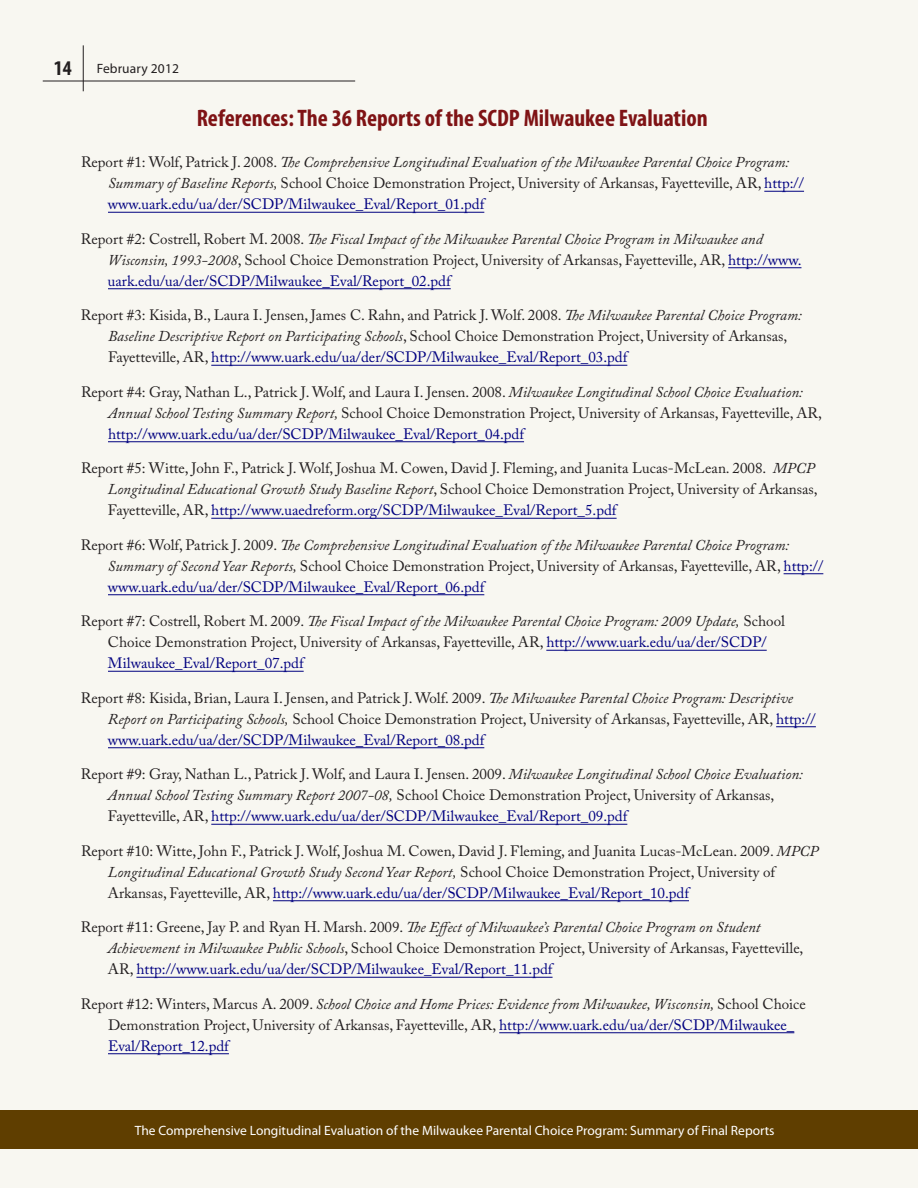
<style>
.page{position:relative;width:918px;height:1188px;background:#f8f7f1}
.page>*{position:absolute;margin:0;border:0;box-sizing:border-box;transform-origin:0 0}
._001-APPendixTitle{font:700 condensed 24px "Myriad Pro";color:#7f1315}
._05-biblio{font:15px/21px "Adobe Caslon Pro";color:#231f20}
._05-biblio-2{font:italic 15px/21px "Adobe Caslon Pro";color:#231f20}
.t1{font:13.5px "Myriad Pro";color:#fff}
.t2{font:13.5px "Myriad Pro";letter-spacing:.01em;color:#231f20}
.s1{font-weight:700;font-stretch:condensed;font-size:21px}
.s2{font-style:normal}
.s3{font-style:normal;color:#000080}
.s4{font-style:italic}
.s5{color:#000080}
</style>
<div class="page">
<div style="left:0;top:1111px;width:918px;height:38px;background:#624100"></div>
<hr style="left:43px;top:81px;width:312px;height:1px;background:#231f20">
<hr style="left:83px;top:45px;width:1px;height:46px;background:#231f20">
<hr style="left:764px;top:191px;width:40px;height:1px;background:#000080">
<hr style="left:108px;top:212px;width:376px;height:1px;background:#000080">
<hr style="left:728px;top:267px;width:73px;height:1px;background:#000080">
<hr style="left:108px;top:288px;width:343px;height:1px;background:#000080">
<hr style="left:211px;top:365px;width:416px;height:1px;background:#000080">
<hr style="left:108px;top:441px;width:416px;height:1px;background:#000080">
<hr style="left:211px;top:518px;width:406px;height:1px;background:#000080">
<hr style="left:784px;top:573px;width:39px;height:1px;background:#000080">
<hr style="left:108px;top:594px;width:376px;height:1px;background:#000080">
<hr style="left:546px;top:650px;width:221px;height:1px;background:#000080">
<hr style="left:108px;top:671px;width:196px;height:1px;background:#000080">
<hr style="left:776px;top:726px;width:40px;height:1px;background:#000080">
<hr style="left:108px;top:747px;width:376px;height:1px;background:#000080">
<hr style="left:211px;top:824px;width:416px;height:1px;background:#000080">
<hr style="left:273px;top:900px;width:416px;height:1px;background:#000080">
<hr style="left:136px;top:977px;width:417px;height:1px;background:#000080">
<hr style="left:499px;top:1032px;width:295px;height:1px;background:#000080">
<hr style="left:108px;top:1053px;width:121px;height:1px;background:#000080">
<p class="t2" style="left:54px;top:61px;width:127px"><span class="s1">14</span> February 2012</p>
<p class="_001-APPendixTitle" style="left:197px;top:103px;width:512px">References: The 36 Reports of the SCDP Milwaukee Evaluation</p>
<p class="_05-biblio-2" style="left:108px;top:152px;width:698px;text-indent:-27px"><span class="s2">Report #1: Wolf, Patrick J. 2008.</span> The Comprehensive Longitudinal Evaluation of the Milwaukee Parental Choice Program:<br>Summary of Baseline Reports, <span class="s2">School Choice Demonstration Project, University of Arkansas, Fayetteville, AR,</span> <span class="s3">http:// www.uark.edu/ua/der/SCDP/Milwaukee_Eval/Report_01.pdf</span></p>
<p class="_05-biblio" style="left:108px;top:228px;width:695px;text-indent:-27px">Report #2: Costrell, Robert M. 2008. <span class="s4">The Fiscal Impact of the Milwaukee Parental Choice Program in Milwaukee and<br>Wisconsin, 1993-2008</span>, School Choice Demonstration Project, University of Arkansas, Fayetteville, AR, <span class="s5">http://www. uark.edu/ua/der/SCDP/Milwaukee_Eval/Report_02.pdf</span></p>
<p class="_05-biblio" style="left:108px;top:305px;width:695px;text-indent:-27px">Report #3: Kisida, B., Laura I. Jensen, James C. Rahn, and Patrick J. Wolf. 2008. <span class="s4">The Milwaukee Parental Choice Program:<br>Baseline Descriptive Report on Participating Schools</span>, School Choice Demonstration Project, University of Arkansas,<br>Fayetteville, AR, <span class="s5">http://www.uark.edu/ua/der/SCDP/Milwaukee_Eval/Report_03.pdf</span></p>
<p class="_05-biblio" style="left:108px;top:381px;width:716px;text-indent:-27px">Report #4: Gray, Nathan L., Patrick J. Wolf, and Laura I. Jensen. 2008. <span class="s4">Milwaukee Longitudinal School Choice Evaluation:<br>Annual School Testing Summary Report,</span> School Choice Demonstration Project, University of Arkansas, Fayetteville, AR, <span class="s5">http://www.uark.edu/ua/der/SCDP/Milwaukee_Eval/Report_04.pdf</span></p>
<p class="_05-biblio" style="left:108px;top:458px;width:711px;text-indent:-27px">Report #5: Witte, John F., Patrick J. Wolf, Joshua M. Cowen, David J. Fleming, and Juanita Lucas-McLean. 2008. <span class="s4">MPCP<br>Longitudinal Educational Growth Study Baseline Report</span>, School Choice Demonstration Project, University of Arkansas,<br>Fayetteville, AR, <span class="s5">http://www.uaedreform.org/SCDP/Milwaukee_Eval/Report_5.pdf</span></p>
<p class="_05-biblio-2" style="left:108px;top:534px;width:717px;text-indent:-27px"><span class="s2">Report #6: Wolf, Patrick J. 2009.</span> The Comprehensive Longitudinal Evaluation of the Milwaukee Parental Choice Program:<br>Summary of Second Year Reports, <span class="s2">School Choice Demonstration Project, University of Arkansas, Fayetteville, AR,</span> <span class="s3">http:// www.uark.edu/ua/der/SCDP/Milwaukee_Eval/Report_06.pdf</span></p>
<p class="_05-biblio" style="left:108px;top:611px;width:679px;text-indent:-27px">Report #7: Costrell, Robert M. 2009. <span class="s4">The Fiscal Impact of the Milwaukee Parental Choice Program: 2009 Update,</span> School<br>Choice Demonstration Project, University of Arkansas, Fayetteville, AR, <span class="s5">http://www.uark.edu/ua/der/SCDP/<br>Milwaukee_Eval/Report_07.pdf</span></p>
<p class="_05-biblio" style="left:108px;top:687px;width:709px;text-indent:-27px">Report #8: Kisida, Brian, Laura I. Jensen, and Patrick J. Wolf. 2009. <span class="s4">The Milwaukee Parental Choice Program: Descriptive<br>Report on Participating Schools,</span> School Choice Demonstration Project, University of Arkansas, Fayetteville, AR, <span class="s5">http:// www.uark.edu/ua/der/SCDP/Milwaukee_Eval/Report_08.pdf</span></p>
<p class="_05-biblio" style="left:108px;top:764px;width:696px;text-indent:-27px">Report #9: Gray, Nathan L., Patrick J. Wolf, and Laura I. Jensen. 2009. <span class="s4">Milwaukee Longitudinal School Choice Evaluation:<br>Annual School Testing Summary Report 2007-08,</span> School Choice Demonstration Project, University of Arkansas,<br>Fayetteville, AR, <span class="s5">http://www.uark.edu/ua/der/SCDP/Milwaukee_Eval/Report_09.pdf</span></p>
<p class="_05-biblio" style="left:108px;top:840px;width:712px;text-indent:-27px">Report #10: Witte, John F., Patrick J. Wolf, Joshua M. Cowen, David J. Fleming, and Juanita Lucas-McLean. 2009. <span class="s4">MPCP<br>Longitudinal Educational Growth Study Second Year Report,</span> School Choice Demonstration Project, University of<br>Arkansas, Fayetteville, AR, <span class="s5">http://www.uark.edu/ua/der/SCDP/Milwaukee_Eval/Report_10.pdf</span></p>
<p class="_05-biblio" style="left:108px;top:917px;width:697px;text-indent:-27px">Report #11: Greene, Jay P. and Ryan H. Marsh. 2009. <span class="s4">The Effect of Milwaukee’s Parental Choice Program on Student<br>Achievement in Milwaukee Public Schools</span>, School Choice Demonstration Project, University of Arkansas, Fayetteville,<br>AR, <span class="s5">http://www.uark.edu/ua/der/SCDP/Milwaukee_Eval/Report_11.pdf</span></p>
<p class="_05-biblio" style="left:108px;top:993px;width:699px;text-indent:-27px">Report #12: Winters, Marcus A. 2009. <span class="s4">School Choice and Home Prices: Evidence from Milwaukee, Wisconsin,</span> School Choice<br>Demonstration Project, University of Arkansas, Fayetteville, AR, <span class="s5">http://www.uark.edu/ua/der/SCDP/Milwaukee_<br>Eval/Report_12.pdf</span></p>
<p class="t1" style="left:135px;top:1122px;width:641px">The Comprehensive Longitudinal Evaluation of the Milwaukee Parental Choice Program: Summary of Final Reports</p>
</div>
